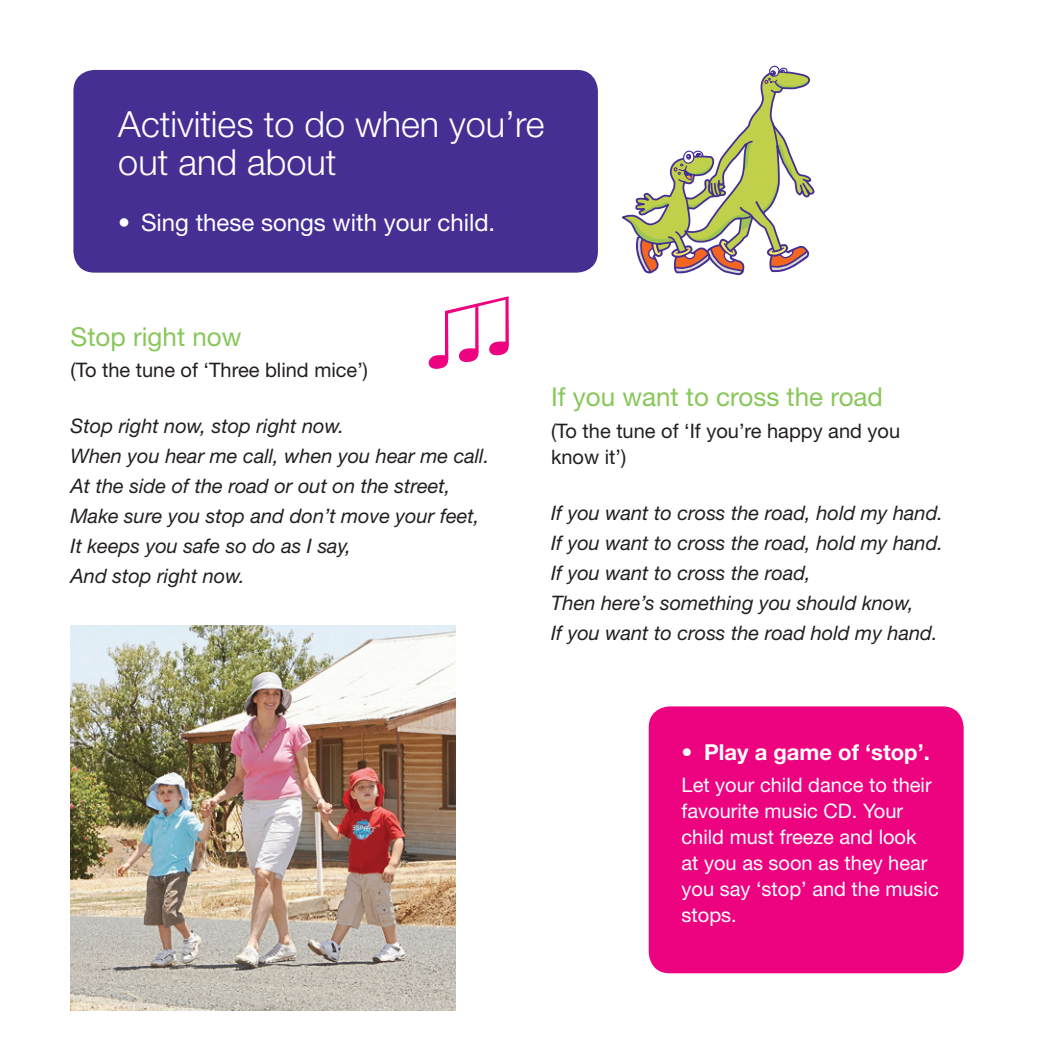
<style>
.page{position:relative;width:1049px;height:1049px;background:#fff}
.page>*{position:absolute;margin:0;border:0;box-sizing:border-box;transform-origin:0 0}
.t1{font:300 36px/38px "Helvetica Neue";color:#fff}
.t2{font:26px "Helvetica Neue";color:#88c75a}
.t3{font:24px "Helvetica Neue";color:#fff}
.t4{font:700 22px "Helvetica Neue";color:#fff}
.t5{font:italic 20px "Helvetica Neue";color:#231f20}
.t6{font:20px/26px "Helvetica Neue";color:#fff}
.t7{font:20px/26px "Helvetica Neue";color:#231f20}
</style>
<div class="page">
<div style="left:73px;top:70px;width:525px;height:203px;background:#452f92;border-radius:21px"></div>
<div style="left:649px;top:706px;width:314px;height:267px;background:#ed0280;border-radius:21px"></div>
<img style="left:71px;top:625px;width:384px;height:385px">
<svg style="left:428px;top:296px;width:81px;height:73px"></svg>
<svg style="left:622px;top:65px;width:193px;height:211px"></svg>
<p class="t1" style="left:118px;top:104px;width:428px">Activities to do when you’re out and about</p>
<p class="t3" style="left:118px;top:208px;width:378px">• Sing these songs with your child.</p>
<p class="t2" style="left:71px;top:321px;width:172px">Stop right now</p>
<p class="t7" style="left:71px;top:357px;width:299px">(To the tune of ‘Three blind mice’)</p>
<p class="t5" style="left:71px;top:414px;width:275px">Stop right now, stop right now.</p>
<p class="t5" style="left:71px;top:444px;width:420px">When you hear me call, when you hear me call.</p>
<p class="t5" style="left:71px;top:474px;width:381px">At the side of the road or out on the street,</p>
<p class="t5" style="left:71px;top:504px;width:410px">Make sure you stop and don’t move your feet,</p>
<p class="t5" style="left:71px;top:534px;width:282px">It keeps you safe so do as I say,</p>
<p class="t5" style="left:71px;top:564px;width:176px">And stop right now.</p>
<p class="t2" style="left:551px;top:381px;width:333px">If you want to cross the road</p>
<p class="t7" style="left:551px;top:417px;width:350px">(To the tune of ‘If you’re happy and you know it’)</p>
<p class="t5" style="left:551px;top:501px;width:393px">If you want to cross the road, hold my hand.</p>
<p class="t5" style="left:551px;top:531px;width:393px">If you want to cross the road, hold my hand.</p>
<p class="t5" style="left:551px;top:561px;width:261px">If you want to cross the road,</p>
<p class="t5" style="left:551px;top:591px;width:364px">Then here’s something you should know,</p>
<p class="t5" style="left:551px;top:621px;width:388px">If you want to cross the road hold my hand.</p>
<p class="t4" style="left:681px;top:739px;width:250px">• Play a game of ‘stop’.</p>
<p class="t6" style="left:681px;top:772px;width:259px">Let your child dance to their favourite music CD. Your child must freeze and look<br>at you as soon as they hear you say ‘stop’ and the music stops.</p>
</div>
